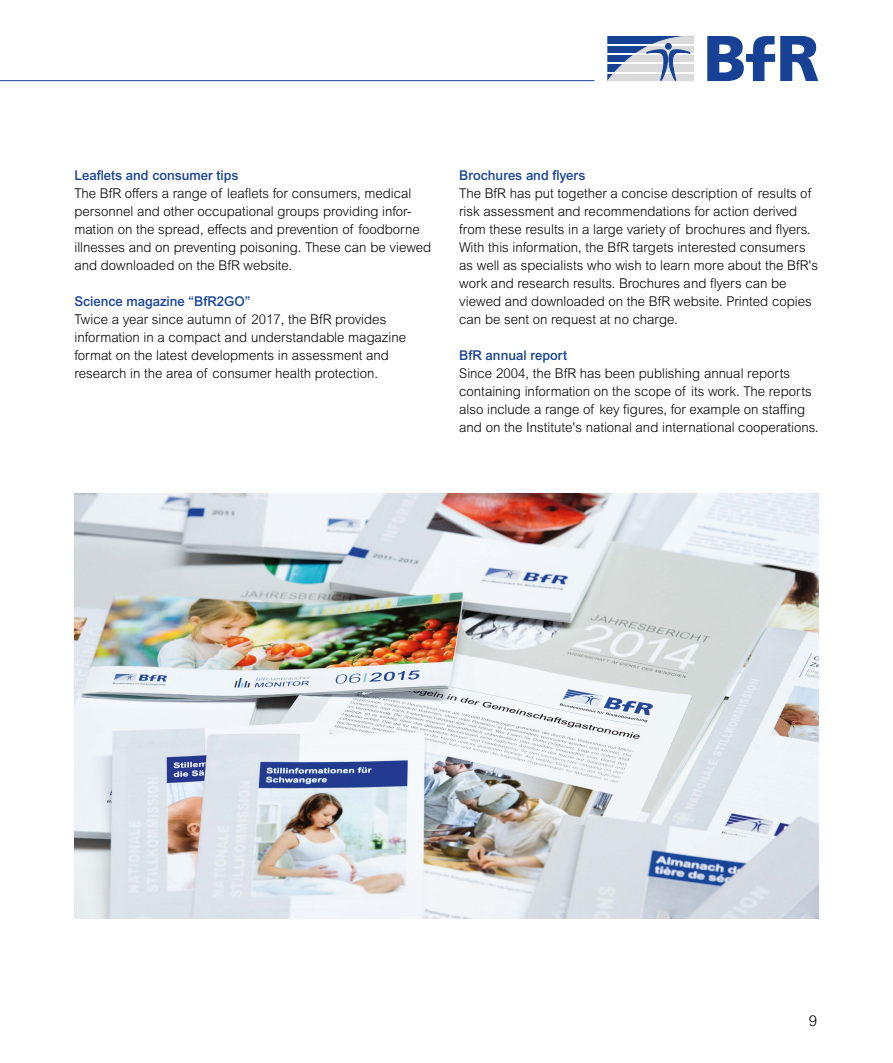
<style>
.page{position:relative;width:893px;height:1063px;background:#fff}
.page>*{position:absolute;margin:0;border:0;box-sizing:border-box;transform-origin:0 0}
.t1{font:300 15px "Arial MT Pro";color:#000}
.t2{font:300 13.5px/18px "Arial MT Pro";color:#000}
.t3{font:500 13.5px "Arial MT Pro";color:#164194}
</style>
<div class="page">
<svg style="left:607px;top:36px;width:87px;height:45px"></svg>
<svg style="left:707px;top:36px;width:111px;height:45px"></svg>
<hr style="left:0;top:80px;width:594px;height:1px;background:#164194">
<img style="left:74px;top:494px;width:745px;height:424px">
<p class="t3" style="left:74px;top:167px;width:166px">Leaflets and consumer tips</p>
<p class="t2" style="left:74px;top:185px;width:358px">The BfR offers a range of leaflets for consumers, medical personnel and other occupational groups providing infor&shy;mation on the spread, effects and prevention of foodborne illnesses and on preventing poisoning. These can be viewed and downloaded on the BfR website.</p>
<p class="t3" style="left:74px;top:293px;width:177px">Science magazine “BfR2GO”</p>
<p class="t2" style="left:74px;top:311px;width:333px">Twice a year since autumn of 2017, the BfR provides information in a compact and understandable magazine format on the latest developments in assessment and research in the area of consumer health protection.</p>
<p class="t3" style="left:459px;top:167px;width:128px">Brochures and flyers</p>
<p class="t2" style="left:459px;top:185px;width:360px">The BfR has put together a concise description of results of risk assessment and recommendations for action derived from these results in a large variety of brochures and flyers.<br>With this information, the BfR targets interested consumers as well as specialists who wish to learn more about the BfR's work and research results. Brochures and flyers can be viewed and downloaded on the BfR website. Printed copies can be sent on request at no charge.</p>
<p class="t3" style="left:459px;top:347px;width:109px">BfR annual report</p>
<p class="t2" style="left:459px;top:365px;width:361px">Since 2004, the BfR has been publishing annual reports containing information on the scope of its work. The reports also include a range of key figures, for example on staffing and on the Institute's national and international cooperations.</p>
<p class="t1" style="left:809px;top:1012px;width:10px">9</p>
</div>
